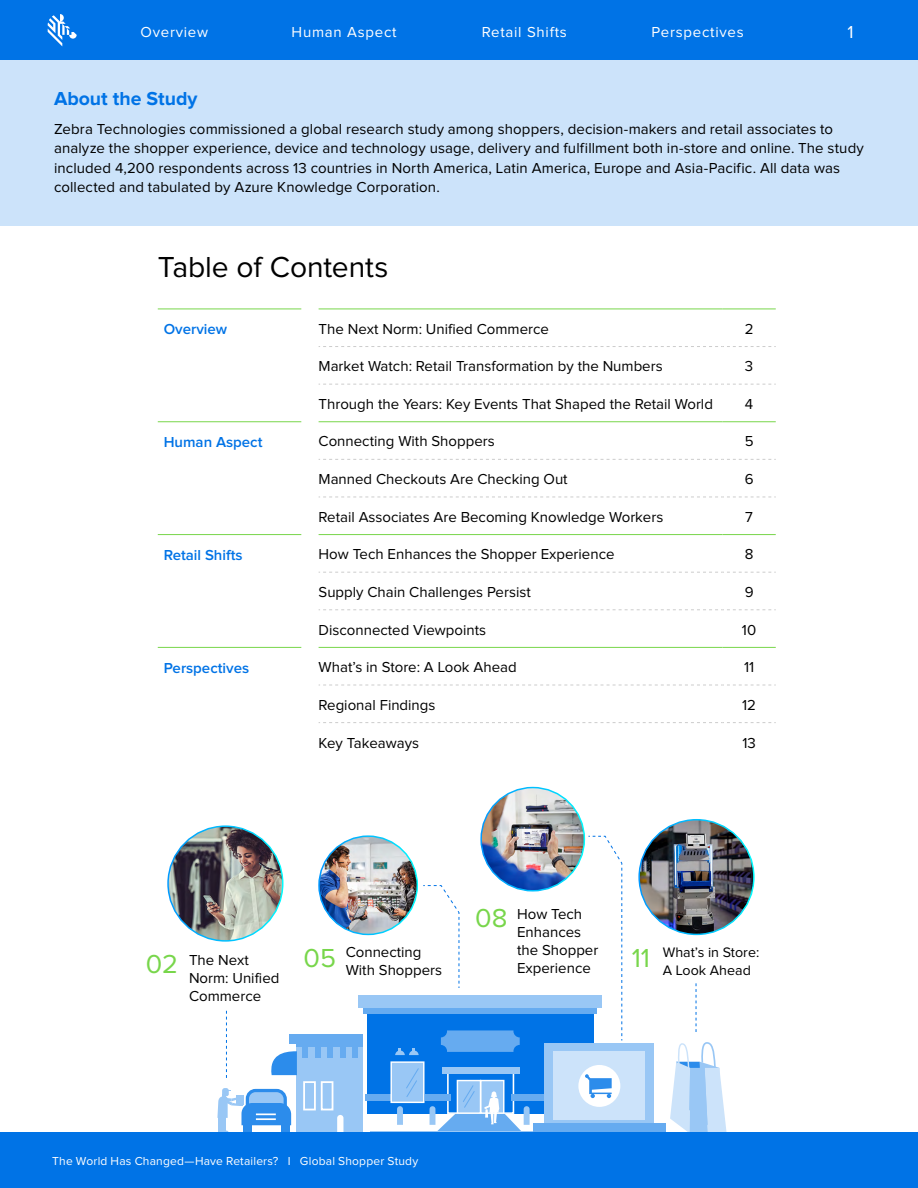
<style>
.page{position:relative;width:918px;height:1188px;background:#fff}
.page>*{position:absolute;margin:0;border:0;box-sizing:border-box;transform-origin:0 0}
.t1{font:30px "Proxima Nova";letter-spacing:-.005em;color:#000}
.t2{font:27px "Proxima Nova";color:#78d64b}
.t3{font:700 19.5px "Proxima Nova";color:#0073e6}
.t4{font:18px "Proxima Nova";color:#fff}
.t5{font:15px/18px "Proxima Nova";color:#000}
.t6{font:600 15px "Proxima Nova";color:#0073e6}
.t7{font:15px "Proxima Nova";letter-spacing:.05em;color:#fff}
.t8{font:14.25px "Proxima Nova";color:#000}
.t9{font:12px "Proxima Nova";letter-spacing:.015em;color:#fff}
</style>
<div class="page">
<div style="left:0;top:59px;width:918px;height:167px;background:#cce3fa"></div>
<hr style="left:158px;top:534px;width:143px;height:1px;background:#78d64b">
<hr style="left:158px;top:647px;width:143px;height:1px;background:#78d64b">
<hr style="left:158px;top:421px;width:143px;height:1px;background:#78d64b">
<hr style="left:158px;top:309px;width:143px;height:1px;background:#78d64b">
<hr style="left:319px;top:309px;width:404px;height:1px;background:#78d64b">
<hr style="left:723px;top:309px;width:53px;height:1px;background:#78d64b">
<hr style="left:319px;top:421px;width:404px;height:1px;background:#78d64b">
<hr style="left:723px;top:421px;width:53px;height:1px;background:#78d64b">
<hr style="left:319px;top:534px;width:404px;height:1px;background:#78d64b">
<hr style="left:723px;top:534px;width:53px;height:1px;background:#78d64b">
<hr style="left:319px;top:647px;width:404px;height:1px;background:#78d64b">
<hr style="left:723px;top:647px;width:53px;height:1px;background:#78d64b">
<svg style="left:319px;top:346px;width:457px;height:1px"></svg>
<svg style="left:319px;top:384px;width:457px;height:1px"></svg>
<svg style="left:319px;top:459px;width:457px;height:1px"></svg>
<svg style="left:319px;top:497px;width:457px;height:1px"></svg>
<svg style="left:319px;top:572px;width:457px;height:1px"></svg>
<svg style="left:319px;top:609px;width:457px;height:1px"></svg>
<svg style="left:319px;top:685px;width:457px;height:1px"></svg>
<svg style="left:319px;top:722px;width:457px;height:1px"></svg>
<img style="left:168px;top:826px;width:115px;height:115px;border-radius:57px">
<div style="left:167px;top:825px;width:117px;height:117px;border:2px solid #fff;border-radius:50%"></div>
<img style="left:641px;top:820px;width:112px;height:114px">
<div style="left:638px;top:819px;width:117px;height:116px;border:2px solid #fff;border-radius:50%"></div>
<img style="left:481px;top:788px;width:103px;height:103px;border-radius:52px">
<div style="left:480px;top:787px;width:105px;height:105px;border:2px solid #fff;border-radius:50%"></div>
<img style="left:319px;top:836px;width:98px;height:98px;border-radius:49px">
<div style="left:318px;top:835px;width:100px;height:100px;border:2px solid #fff;border-radius:50%"></div>
<svg style="left:423px;top:885px;width:37px;height:103px"></svg>
<svg style="left:588px;top:836px;width:35px;height:205px"></svg>
<svg style="left:696px;top:983px;width:1px;height:49px"></svg>
<div style="left:297px;top:1047px;width:66px;height:87px;background:#99c7f5"></div>
<div style="left:290px;top:1034px;width:73px;height:9px;background:#66abf0"></div>
<div style="left:367px;top:999px;width:227px;height:115px;background:#0073e6"></div>
<div style="left:364px;top:995px;width:233px;height:19px;background:#66abf0"></div>
<div style="left:447px;top:1072px;width:67px;height:42px;border:2px solid #fff"></div>
<div style="left:442px;top:1067px;width:77px;height:7px;background:#99c7f5"></div>
<div style="left:480px;top:1080px;width:24px;height:34px;background:#99c7f5;border:1px solid #fff"></div>
<div style="left:457px;top:1080px;width:24px;height:34px;background:#99c7f5;border:1px solid #fff"></div>
<svg style="left:397px;top:1106px;width:6px;height:19px"></svg>
<svg style="left:670px;top:1042px;width:57px;height:91px"></svg>
<svg style="left:217px;top:1011px;width:126px;height:122px"></svg>
<div style="left:352px;top:1042px;width:6px;height:16px;background:#66abf0"></div>
<div style="left:340px;top:1042px;width:5px;height:16px;background:#66abf0"></div>
<div style="left:328px;top:1042px;width:5px;height:16px;background:#66abf0"></div>
<div style="left:315px;top:1042px;width:6px;height:16px;background:#66abf0"></div>
<div style="left:303px;top:1042px;width:5px;height:16px;background:#66abf0"></div>
<hr style="left:370px;top:1131px;width:198px;height:3px;background:#99c7f5">
<div style="left:425px;top:1094px;width:26px;height:6px;background:#66abf0"></div>
<div style="left:365px;top:1094px;width:25px;height:6px;background:#66abf0"></div>
<div style="left:390px;top:1061px;width:35px;height:42px;background:#99c7f5;border:1px solid #fff"></div>
<svg style="left:406px;top:1068px;width:13px;height:29px"></svg>
<div style="left:511px;top:1094px;width:34px;height:6px;background:#66abf0"></div>
<svg style="left:430px;top:1084px;width:100px;height:47px"></svg>
<div style="left:544px;top:1043px;width:110px;height:82px;background:#99c7f5"></div>
<div style="left:553px;top:1051px;width:92px;height:69px;background:#cce3fa"></div>
<div style="left:533px;top:1123px;width:133px;height:11px;background:#66abf0"></div>
<div style="left:578px;top:1065px;width:42px;height:42px;background:#fff;border-radius:50%"></div>
<svg style="left:585px;top:1074px;width:27px;height:24px"></svg>
<svg style="left:441px;top:1030px;width:79px;height:22px;background:#5ba4ee"></svg>
<div style="left:358px;top:995px;width:244px;height:13px;background:#99c7f5"></div>
<svg style="left:395px;top:1048px;width:24px;height:7px"></svg>
<div style="left:0;top:1133px;width:918px;height:55px;background:#0073e6"></div>
<div style="left:0;top:0;width:918px;height:60px;background:#0073e6"></div>
<svg style="left:48px;top:14px;width:29px;height:32px"></svg>
<p class="t7" style="left:141px;top:25px;width:69px">Overview</p>
<p class="t7" style="left:292px;top:25px;width:107px">Human Aspect</p>
<p class="t7" style="left:482px;top:25px;width:87px">Retail Shifts</p>
<p class="t7" style="left:652px;top:25px;width:94px">Perspectives</p>
<p class="t4" style="left:847px;top:24px;width:8px">1</p>
<h3 class="t3" style="left:54px;top:90px;width:145px">About the Study</h3>
<p class="t5" style="left:54px;top:120px;width:811px;line-height:19.5px">Zebra Technologies commissioned a global research study among shoppers, decision-makers and retail associates to analyze the shopper experience, device and technology usage, delivery and fulfillment both in-store and online. The study included 4,200 respondents across 13 countries in North America, Latin America, Europe and Asia-Pacific. All data was collected and tabulated by Azure Knowledge Corporation.</p>
<h1 class="t1" style="left:158px;top:253px;width:232px">Table of Contents</h1>
<p class="t6" style="left:164px;top:322px;width:65px">Overview</p>
<p class="t5" style="left:319px;top:320px;width:232px">The Next Norm: Unified Commerce</p>
<p class="t5" style="left:745px;top:320px;width:10px">2</p>
<p class="t5" style="left:319px;top:358px;width:346px">Market Watch: Retail Transformation by the Numbers</p>
<p class="t5" style="left:745px;top:358px;width:10px">3</p>
<p class="t5" style="left:319px;top:396px;width:396px">Through the Years: Key Events That Shaped the Retail World</p>
<p class="t5" style="left:745px;top:396px;width:10px">4</p>
<p class="t6" style="left:164px;top:435px;width:100px">Human Aspect</p>
<p class="t5" style="left:319px;top:433px;width:178px">Connecting With Shoppers</p>
<p class="t5" style="left:745px;top:433px;width:10px">5</p>
<p class="t5" style="left:319px;top:471px;width:251px">Manned Checkouts Are Checking Out</p>
<p class="t5" style="left:745px;top:471px;width:10px">6</p>
<p class="t5" style="left:319px;top:508px;width:346px">Retail Associates Are Becoming Knowledge Workers</p>
<p class="t5" style="left:745px;top:508px;width:9px">7</p>
<p class="t6" style="left:164px;top:548px;width:80px">Retail Shifts</p>
<p class="t5" style="left:319px;top:546px;width:297px">How Tech Enhances the Shopper Experience</p>
<p class="t5" style="left:745px;top:546px;width:10px">8</p>
<p class="t5" style="left:319px;top:584px;width:214px">Supply Chain Challenges Persist</p>
<p class="t5" style="left:745px;top:584px;width:10px">9</p>
<p class="t5" style="left:319px;top:621px;width:169px">Disconnected Viewpoints</p>
<p class="t5" style="left:742px;top:621px;width:16px">10</p>
<p class="t6" style="left:164px;top:661px;width:87px">Perspectives</p>
<p class="t5" style="left:319px;top:659px;width:200px">What’s in Store: A Look Ahead</p>
<p class="t5" style="left:744px;top:659px;width:12px">11</p>
<p class="t5" style="left:319px;top:696px;width:118px">Regional Findings</p>
<p class="t5" style="left:742px;top:696px;width:15px">12</p>
<p class="t5" style="left:319px;top:734px;width:102px">Key Takeaways</p>
<p class="t5" style="left:742px;top:734px;width:15px">13</p>
<p class="t5" style="left:189px;top:952px;width:92px">The Next<br>Norm: Unified<br>Commerce</p>
<p class="t5" style="left:346px;top:944px;width:98px">Connecting<br>With Shoppers</p>
<h2 class="t2" style="left:146px;top:952px;width:34px">02</h2>
<h2 class="t2" style="left:303px;top:945px;width:34px">05</h2>
<h2 class="t2" style="left:475px;top:906px;width:34px">08</h2>
<p class="t5" style="left:517px;top:906px;width:83px">How Tech<br>Enhances the Shopper<br>Experience</p>
<h2 class="t2" style="left:632px;top:946px;width:20px">11</h2>
<p class="t8" style="left:663px;top:946px;width:98px">What’s in Store:</p>
<p class="t8" style="left:663px;top:963px;width:90px">A Look Ahead</p>
<p class="t9" style="left:52px;top:1156px;width:367px">The World Has Changed—Have Retailers? I Global Shopper Study</p>
</div>
